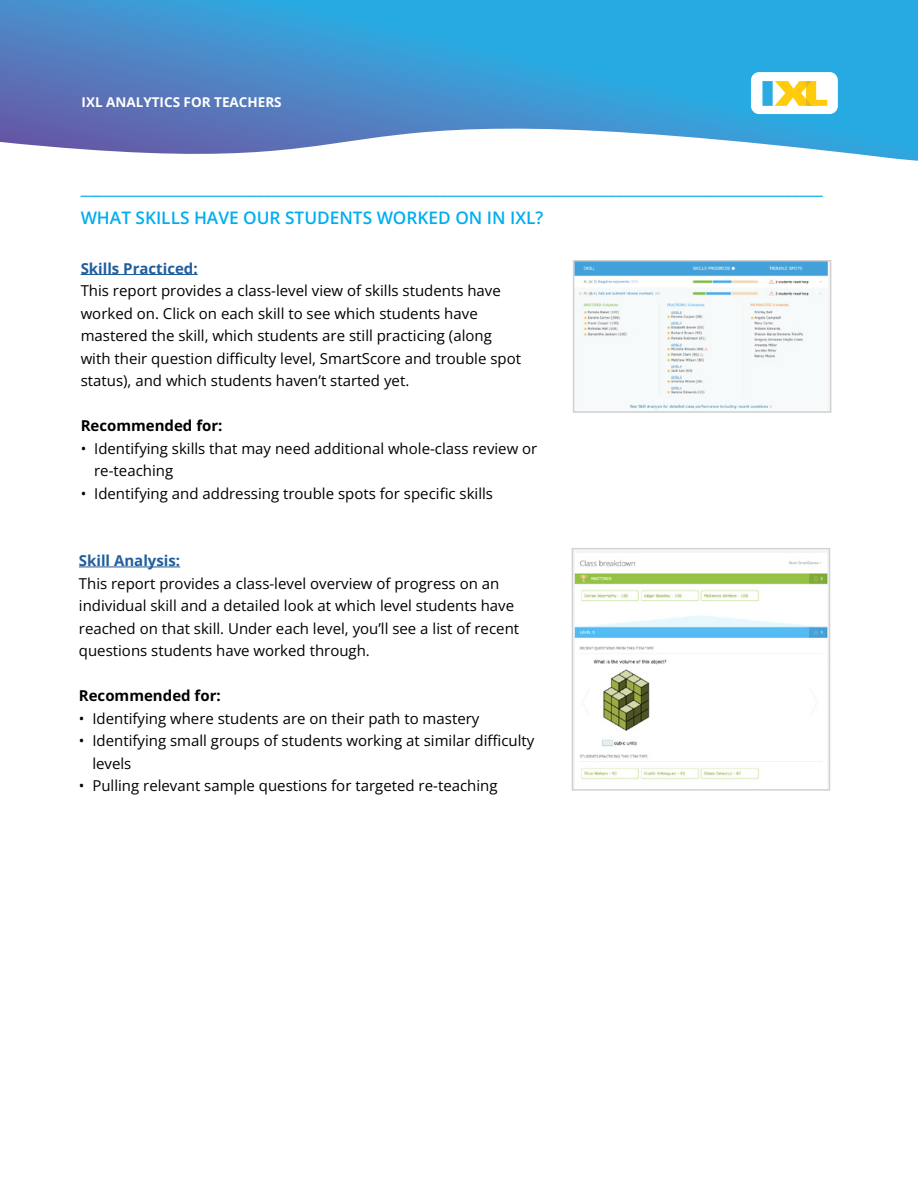
<style>
.page{position:relative;width:918px;height:1188px;background:#fff}
.page>*{position:absolute;margin:0;border:0;box-sizing:border-box;transform-origin:0 0}
.t1{font:600 18px "Open Sans";color:#00aeef}
.t2{font:600 17.25px "Open Sans";color:#00aeef}
.t3{font:15px/22.5px "Open Sans";color:#000}
.t4{font:700 15px "Open Sans";color:#215e9e}
.t5{font:700 15px "Open Sans";color:#000}
.t6{font:700 13.5px "Open Sans";color:#fff}
</style>
<div class="page">
<svg style="left:0;top:0;width:918px;height:161px;background:#53a1d6"></svg>
<div style="left:751px;top:72px;width:87px;height:42px;background:#fff;border-radius:8px"></div>
<div style="left:762px;top:81px;width:11px;height:25px;background:#2cabe2"></div>
<svg style="left:775px;top:81px;width:52px;height:25px"></svg>
<hr style="left:81px;top:274px;width:117px;height:1px;background:#215e9e">
<hr style="left:79px;top:567px;width:101px;height:1px;background:#215e9e">
<img style="left:576px;top:263px;width:252px;height:147px">
<div style="left:573px;top:260px;width:258px;height:153px;border:2px solid #d1d1d1"></div>
<img style="left:575px;top:551px;width:252px;height:229px">
<div style="left:572px;top:548px;width:258px;height:243px;border:2px solid #d1d1d1"></div>
<p class="t6" style="left:82px;top:93px;width:202px">IXL ANALYTICS FOR TEACHERS</p>
<p class="t1" style="left:81px;top:175px;width:744px">_________________________________________________________________________________________________</p>
<p class="t2" style="left:81px;top:206px;width:464px">WHAT SKILLS HAVE OUR STUDENTS WORKED ON IN IXL?</p>
<p class="t4" style="left:81px;top:258px;width:119px">Skills Practiced:</p>
<p class="t3" style="left:81px;top:279px;width:442px">This report provides a class-level view of skills students have worked on. Click on each skill to see which students have mastered the skill, which students are still practicing (along with their question difficulty level, SmartScore and trouble spot status), and which students haven’t started yet.</p>
<p class="t5" style="left:81px;top:416px;width:143px">Recommended for:</p>
<p class="t3" style="left:94px;top:437px;width:445px;text-indent:-14px">• Identifying skills that may need additional whole-class review or re-teaching</p>
<p class="t3" style="left:81px;top:482px;width:414px">• Identifying and addressing trouble spots for specific skills</p>
<p class="t4" style="left:79px;top:550px;width:103px">Skill Analysis:</p>
<p class="t3" style="left:79px;top:572px;width:442px">This report provides a class-level overview of progress on an individual skill and a detailed look at which level students have reached on that skill. Under each level, you’ll see a list of recent questions students have worked through.</p>
<p class="t5" style="left:79px;top:685px;width:143px">Recommended for:</p>
<p class="t3" style="left:79px;top:707px;width:402px">• Identifying where students are on their path to mastery</p>
<p class="t3" style="left:92px;top:729px;width:444px;text-indent:-14px">• Identifying small groups of students working at similar difficulty levels</p>
<p class="t3" style="left:79px;top:774px;width:420px">• Pulling relevant sample questions for targeted re-teaching</p>
</div>
